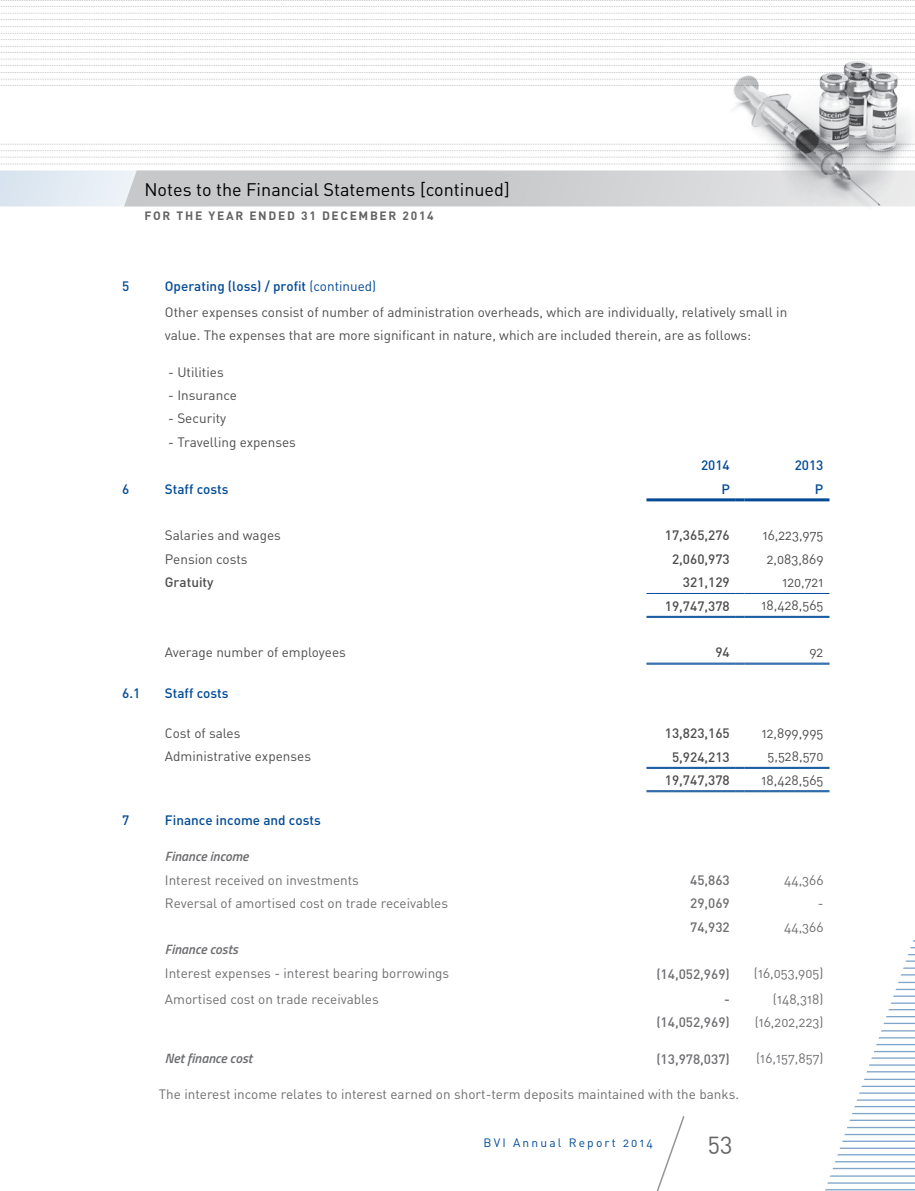
<style>
.page{position:relative;width:915px;height:1191px;background:#fff}
.page>*{position:absolute;margin:0;border:0;box-sizing:border-box;transform-origin:0 0}
.t1{font:24px "DIN Regular Alternate";color:#636466}
.t2{font:18px "DIN Regular Alternate";color:#000}
.t3{font:13.5px/23.4px "DIN Regular Alternate";color:#4d4d4f}
.t4{font:13.5px "DIN Regular Alternate";color:#6d6e71}
.t5{font:500 13.5px "DIN";color:#004a97}
.t6{font:500 13.5px "DIN";color:#4d4d4f}
.t7{font:500 13.5px "DIN";color:#6d6e71}
.t8{font:italic 600 13.5px "Titillium";color:#6d6e71}
.t9{font:700 12px "DIN";letter-spacing:.14em;color:#636466}
.t10{font:12px "DIN Regular Alternate";letter-spacing:.18em;color:#004a97}
.s1{font-family:"DIN Regular Alternate";font-weight:400}
</style>
<div class="page">
<svg style="left:0;top:72px;width:915px;height:1px"></svg>
<svg style="left:0;top:26px;width:915px;height:1px"></svg>
<svg style="left:1px;top:157px;width:914px;height:1px"></svg>
<svg style="left:0;top:79px;width:915px;height:7px"></svg>
<svg style="left:0;top:33px;width:915px;height:7px"></svg>
<svg style="left:0;top:13px;width:915px;height:7px"></svg>
<svg style="left:0;top:59px;width:915px;height:7px"></svg>
<svg style="left:0;top:0;width:915px;height:7px"></svg>
<svg style="left:0;top:46px;width:915px;height:7px"></svg>
<svg style="left:0;top:143px;width:915px;height:8px"></svg>
<svg style="left:0;top:164px;width:915px;height:42px;background:#d6d8da"></svg>
<hr style="left:646px;top:593px;width:89px;height:1px;background:#004a97">
<hr style="left:744px;top:593px;width:85px;height:1px;background:#004a97">
<hr style="left:646px;top:616px;width:89px;height:1px;background:#004a97">
<hr style="left:646px;top:617px;width:89px;height:1px;background:#004a97">
<svg style="left:735px;top:616px;width:9px;height:2px"></svg>
<hr style="left:744px;top:616px;width:85px;height:1px;background:#004a97">
<hr style="left:744px;top:617px;width:85px;height:1px;background:#004a97">
<hr style="left:646px;top:767px;width:89px;height:1px;background:#004a97">
<hr style="left:646px;top:768px;width:89px;height:1px;background:#004a97">
<svg style="left:735px;top:767px;width:9px;height:2px"></svg>
<hr style="left:744px;top:767px;width:85px;height:1px;background:#004a97">
<hr style="left:744px;top:768px;width:85px;height:1px;background:#004a97">
<hr style="left:646px;top:790px;width:89px;height:1px;background:#004a97">
<hr style="left:646px;top:791px;width:89px;height:1px;background:#004a97">
<svg style="left:735px;top:790px;width:9px;height:2px"></svg>
<hr style="left:744px;top:790px;width:85px;height:1px;background:#004a97">
<hr style="left:744px;top:791px;width:85px;height:1px;background:#004a97">
<hr style="left:646px;top:498px;width:89px;height:3px;background:#004a97">
<svg style="left:735px;top:498px;width:9px;height:3px"></svg>
<hr style="left:744px;top:498px;width:85px;height:3px;background:#004a97">
<hr style="left:646px;top:663px;width:89px;height:1px;background:#004a97">
<hr style="left:646px;top:664px;width:89px;height:1px;background:#004a97">
<svg style="left:735px;top:663px;width:9px;height:2px"></svg>
<hr style="left:744px;top:663px;width:85px;height:1px;background:#004a97">
<hr style="left:744px;top:664px;width:85px;height:1px;background:#004a97">
<hr style="left:817px;top:933px;width:97px;height:1px;background:#80a5cb">
<hr style="left:817px;top:1126px;width:97px;height:2px;background:#80a5cb">
<hr style="left:817px;top:1030px;width:97px;height:1px;background:#80a5cb">
<hr style="left:817px;top:981px;width:97px;height:2px;background:#80a5cb">
<hr style="left:817px;top:1175px;width:97px;height:1px;background:#80a5cb">
<hr style="left:817px;top:1078px;width:97px;height:2px;background:#80a5cb">
<hr style="left:817px;top:960px;width:97px;height:2px;background:#80a5cb">
<hr style="left:817px;top:1154px;width:97px;height:1px;background:#80a5cb">
<hr style="left:817px;top:1057px;width:97px;height:1px;background:#80a5cb">
<hr style="left:817px;top:1009px;width:97px;height:1px;background:#80a5cb">
<hr style="left:817px;top:1105px;width:97px;height:2px;background:#80a5cb">
<hr style="left:817px;top:947px;width:97px;height:1px;background:#80a5cb">
<hr style="left:817px;top:1140px;width:97px;height:2px;background:#80a5cb">
<hr style="left:817px;top:1043px;width:97px;height:2px;background:#80a5cb">
<hr style="left:817px;top:995px;width:97px;height:2px;background:#80a5cb">
<hr style="left:817px;top:1189px;width:97px;height:1px;background:#80a5cb">
<hr style="left:817px;top:1092px;width:97px;height:1px;background:#80a5cb">
<hr style="left:817px;top:974px;width:97px;height:1px;background:#80a5cb">
<hr style="left:817px;top:1167px;width:97px;height:2px;background:#80a5cb">
<hr style="left:817px;top:1071px;width:97px;height:1px;background:#80a5cb">
<hr style="left:817px;top:1022px;width:97px;height:2px;background:#80a5cb">
<hr style="left:817px;top:1119px;width:97px;height:2px;background:#80a5cb">
<hr style="left:817px;top:925px;width:97px;height:1px;background:#80a5cb">
<hr style="left:817px;top:940px;width:97px;height:1px;background:#80a5cb">
<hr style="left:817px;top:1133px;width:97px;height:2px;background:#80a5cb">
<hr style="left:817px;top:1037px;width:97px;height:1px;background:#80a5cb">
<hr style="left:817px;top:988px;width:97px;height:2px;background:#80a5cb">
<hr style="left:817px;top:1182px;width:97px;height:1px;background:#80a5cb">
<hr style="left:817px;top:1085px;width:97px;height:2px;background:#80a5cb">
<hr style="left:817px;top:967px;width:97px;height:2px;background:#80a5cb">
<hr style="left:817px;top:1161px;width:97px;height:1px;background:#80a5cb">
<hr style="left:817px;top:1064px;width:97px;height:1px;background:#80a5cb">
<hr style="left:817px;top:1016px;width:97px;height:1px;background:#80a5cb">
<hr style="left:817px;top:1112px;width:97px;height:2px;background:#80a5cb">
<hr style="left:817px;top:918px;width:97px;height:1px;background:#80a5cb">
<hr style="left:817px;top:954px;width:97px;height:1px;background:#80a5cb">
<hr style="left:817px;top:1147px;width:97px;height:2px;background:#80a5cb">
<hr style="left:817px;top:1050px;width:97px;height:2px;background:#80a5cb">
<hr style="left:817px;top:1002px;width:97px;height:2px;background:#80a5cb">
<hr style="left:817px;top:1099px;width:97px;height:1px;background:#80a5cb">
<svg style="left:656px;top:1116px;width:29px;height:75px"></svg>
<img style="left:720px;top:58px;width:194px;height:149px">
<h2 class="t2" style="left:144px;top:178px;width:366px">Notes to the Financial Statements [continued]</h2>
<p class="t9" style="left:144px;top:208px;width:291px">FOR THE YEAR ENDED 31 DECEMBER 2014</p>
<p class="t5" style="left:122px;top:278px;width:9px">5</p>
<p class="t5" style="left:165px;top:278px;width:213px">Operating (loss) / profit <span class="s1">(continued)</span></p>
<p class="t3" style="left:165px;top:300px;width:623px">Other expenses consist of number of administration overheads, which are individually, relatively small in value. The expenses that are more significant in nature, which are included therein, are as follows:</p>
<p class="t3" style="left:168px;top:360px;width:57px">- Utilities</p>
<p class="t3" style="left:168px;top:383px;width:70px">- Insurance</p>
<p class="t3" style="left:168px;top:406px;width:60px">- Security</p>
<p class="t3" style="left:168px;top:430px;width:129px">- Travelling expenses</p>
<p class="t5" style="left:700px;top:457px;width:30px">2014</p>
<p class="t5" style="left:794px;top:457px;width:30px">2013</p>
<p class="t5" style="left:122px;top:480px;width:9px">6</p>
<p class="t5" style="left:165px;top:480px;width:65px">Staff costs</p>
<p class="t5" style="left:721px;top:480px;width:10px">P</p>
<p class="t5" style="left:814px;top:480px;width:10px">P</p>
<p class="t3" style="left:165px;top:523px;width:117px">Salaries and wages</p>
<p class="t6" style="left:664px;top:527px;width:66px">17,365,276</p>
<p class="t3" style="left:762px;top:523px;width:62px">16,223,975</p>
<p class="t3" style="left:165px;top:547px;width:84px">Pension costs</p>
<p class="t6" style="left:671px;top:550px;width:59px">2,060,973</p>
<p class="t3" style="left:766px;top:547px;width:58px">2,083,869</p>
<p class="t6" style="left:165px;top:573px;width:50px">Gratuity</p>
<p class="t6" style="left:682px;top:573px;width:48px">321,129</p>
<p class="t3" style="left:782px;top:570px;width:43px">120,721</p>
<p class="t6" style="left:664px;top:597px;width:66px">19,747,378</p>
<p class="t3" style="left:761px;top:593px;width:63px">18,428,565</p>
<p class="t3" style="left:165px;top:640px;width:182px">Average number of employees</p>
<p class="t6" style="left:715px;top:644px;width:16px">94</p>
<p class="t3" style="left:809px;top:640px;width:15px">92</p>
<p class="t5" style="left:122px;top:684px;width:20px">6.1</p>
<p class="t5" style="left:165px;top:684px;width:65px">Staff costs</p>
<p class="t3" style="left:165px;top:721px;width:77px">Cost of sales</p>
<p class="t6" style="left:664px;top:724px;width:66px">13,823,165</p>
<p class="t3" style="left:761px;top:721px;width:63px">12,899,995</p>
<p class="t3" style="left:165px;top:744px;width:148px">Administrative expenses</p>
<p class="t6" style="left:671px;top:748px;width:59px">5,924,213</p>
<p class="t3" style="left:767px;top:744px;width:57px">5,528,570</p>
<p class="t6" style="left:664px;top:771px;width:66px">19,747,378</p>
<p class="t3" style="left:761px;top:768px;width:63px">18,428,565</p>
<p class="t5" style="left:122px;top:812px;width:9px">7</p>
<p class="t5" style="left:165px;top:812px;width:157px">Finance income and costs</p>
<p class="t8" style="left:165px;top:845px;width:85px">Finance income</p>
<p class="t4" style="left:165px;top:871px;width:195px">Interest received on investments</p>
<p class="t7" style="left:690px;top:871px;width:41px">45,863</p>
<p class="t4" style="left:783px;top:871px;width:41px">44,366</p>
<p class="t4" style="left:165px;top:895px;width:284px">Reversal of amortised cost on trade receivables</p>
<p class="t7" style="left:690px;top:895px;width:41px">29,069</p>
<p class="t4" style="left:817px;top:895px;width:7px">-</p>
<p class="t7" style="left:690px;top:918px;width:41px">74,932</p>
<p class="t4" style="left:783px;top:918px;width:41px">44,366</p>
<p class="t8" style="left:165px;top:939px;width:74px">Finance costs</p>
<p class="t4" style="left:165px;top:965px;width:286px">Interest expenses - interest bearing borrowings</p>
<p class="t7" style="left:656px;top:965px;width:75px">(14,052,969)</p>
<p class="t4" style="left:753px;top:965px;width:71px">(16,053,905)</p>
<p class="t4" style="left:165px;top:990px;width:215px">Amortised cost on trade receivables</p>
<p class="t7" style="left:723px;top:990px;width:7px">-</p>
<p class="t4" style="left:772px;top:990px;width:52px">(148,318)</p>
<p class="t7" style="left:656px;top:1014px;width:75px">(14,052,969)</p>
<p class="t4" style="left:754px;top:1014px;width:70px">(16,202,223)</p>
<p class="t8" style="left:165px;top:1047px;width:89px">Net finance cost</p>
<p class="t7" style="left:656px;top:1050px;width:75px">(13,978,037)</p>
<p class="t4" style="left:756px;top:1050px;width:69px">(16,157,857)</p>
<p class="t4" style="left:159px;top:1085px;width:581px">The interest income relates to interest earned on short-term deposits maintained with the banks.</p>
<p class="t10" style="left:483px;top:1135px;width:171px">BVI Annual Report 2014</p>
<h1 class="t1" style="left:707px;top:1127px;width:26px">53</h1>
</div>
